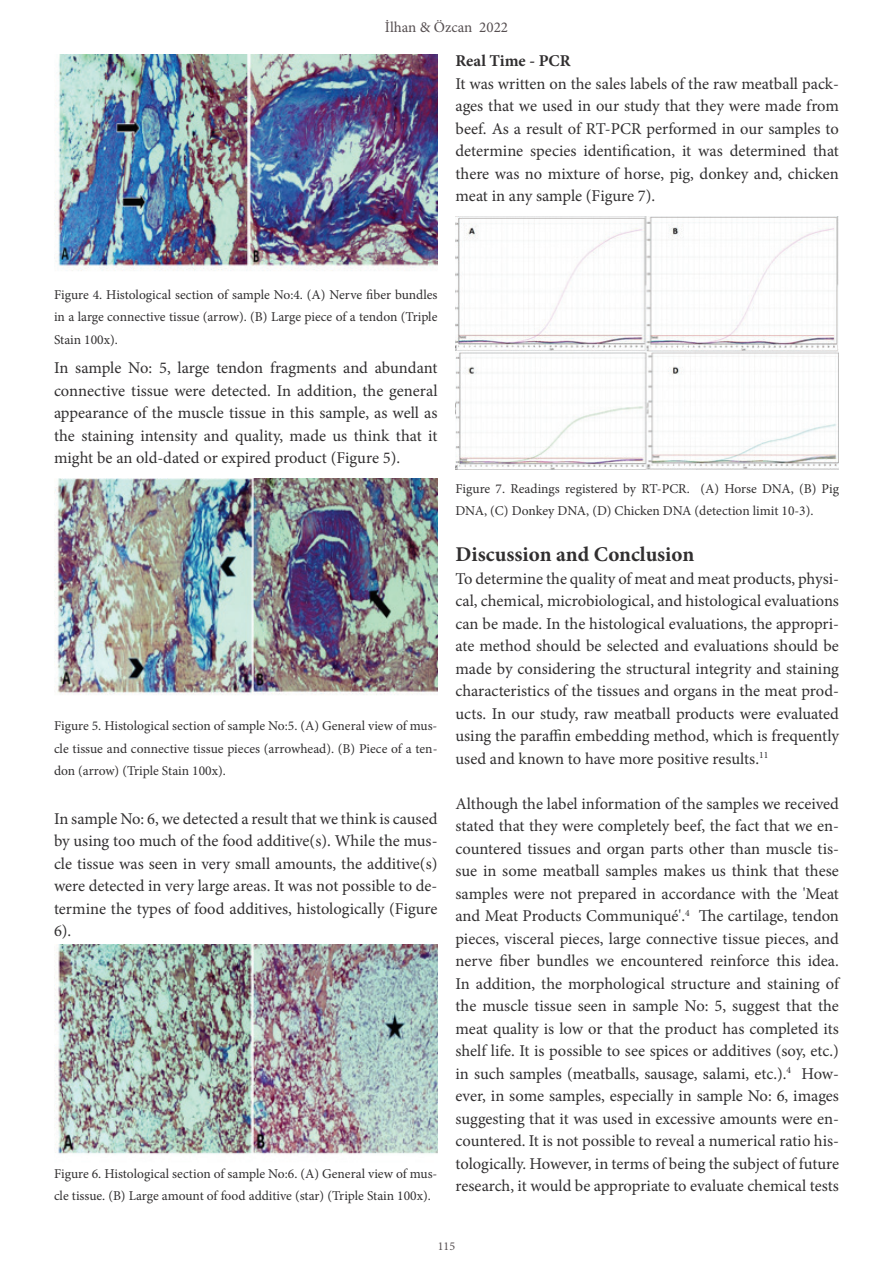
<style>
.page{position:relative;width:893px;height:1263px;background:#fff}
.page>*{position:absolute;margin:0;border:0;box-sizing:border-box;transform-origin:0 0}
.t1{font:700 21px "Minion Pro";color:#312f30}
.t2{font:16.5px/22.5px "Minion Pro";color:#312f30;text-align:justify}
.t3{font:700 16.5px "Minion Pro";color:#312f30}
.t4{font:15px "Minion Pro";color:#554e50}
.t5{font:13.5px/22.5px "Minion Pro";color:#312f30;text-align:justify}
.t6{font:12px "Minion Pro";color:#554e50}
</style>
<div class="page">
<img style="left:54px;top:54px;width:383px;height:217px">
<img style="left:54px;top:478px;width:383px;height:217px">
<img style="left:54px;top:945px;width:383px;height:209px">
<img style="left:455px;top:217px;width:384px;height:252px">
<p class="t4" style="left:385px;top:17px;width:125px">İlhan &amp; Özcan 2022</p>
<p class="t3" style="left:455px;top:49px;width:117px">Real Time - PCR</p>
<p class="t2" style="left:455px;top:72px;width:385px">It was written on the sales labels of the raw meatball pack&shy;ages that we used in our study that they were made from beef. As a result of RT-PCR performed in our samples to determine species identification, it was determined that there was no mixture of horse, pig, donkey and, chicken meat in any sample (Figure 7).</p>
<p class="t5" style="left:54px;top:283px;width:385px">Figure 4. Histological section of sample No:4. (A) Nerve fiber bundles in a large connective tissue (arrow). (B) Large piece of a tendon (Triple Stain 100x).</p>
<p class="t2" style="left:54px;top:357px;width:385px">In sample No: 5, large tendon fragments and abundant connective tissue were detected. In addition, the general appearance of the muscle tissue in this sample, as well as the staining intensity and quality, made us think that it might be an old-dated or expired product (Figure 5).</p>
<p class="t5" style="left:54px;top:714px;width:385px">Figure 5. Histological section of sample No:5. (A) General view of mus&shy;cle tissue and connective tissue pieces (arrowhead). (B) Piece of a ten&shy;don (arrow) (Triple Stain 100x).</p>
<p class="t2" style="left:54px;top:807px;width:385px">In sample No: 6, we detected a result that we think is caused by using too much of the food additive(s). While the mus&shy;cle tissue was seen in very small amounts, the additive(s) were detected in very large areas. It was not possible to de&shy;termine the types of food additives, histologically (Figure 6).</p>
<p class="t5" style="left:54px;top:1162px;width:385px">Figure 6. Histological section of sample No:6. (A) General view of mus&shy;cle tissue. (B) Large amount of food additive (star) (Triple Stain 100x).</p>
<p class="t5" style="left:455px;top:477px;width:385px">Figure 7. Readings registered by RT-PCR. (A) Horse DNA, (B) Pig<br>DNA, (C) Donkey DNA, (D) Chicken DNA (detection limit 10-3).</p>
<p class="t1" style="left:455px;top:539px;width:240px">Discussion and Conclusion</p>
<p class="t2" style="left:455px;top:567px;width:385px">To determine the quality of meat and meat products, physi&shy;cal, chemical, microbiological, and histological evaluations can be made. In the histological evaluations, the appropri&shy;ate method should be selected and evaluations should be made by considering the structural integrity and staining characteristics of the tissues and organs in the meat prod&shy;ucts. In our study, raw meatball products were evaluated using the paraffin embedding method, which is frequently used and known to have more positive results.<sup>11</sup></p>
<p class="t2" style="left:455px;top:792px;width:385px">Although the label information of the samples we received stated that they were completely beef, the fact that we en&shy;countered tissues and organ parts other than muscle tis&shy;sue in some meatball samples makes us think that these samples were not prepared in accordance with the 'Meat and Meat Products Communiqué'.<sup>4</sup> The cartilage, tendon pieces, visceral pieces, large connective tissue pieces, and nerve fiber bundles we encountered reinforce this idea.<br>In addition, the morphological structure and staining of the muscle tissue seen in sample No: 5, suggest that the meat quality is low or that the product has completed its shelf life. It is possible to see spices or additives (soy, etc.) in such samples (meatballs, sausage, salami, etc.).<sup>4</sup> How&shy;ever, in some samples, especially in sample No: 6, images suggesting that it was used in excessive amounts were en&shy;countered. It is not possible to reveal a numerical ratio his&shy;tologically. However, in terms of being the subject of future research, it would be appropriate to evaluate chemical tests</p>
<p class="t6" style="left:438px;top:1238px;width:19px">115</p>
</div>
